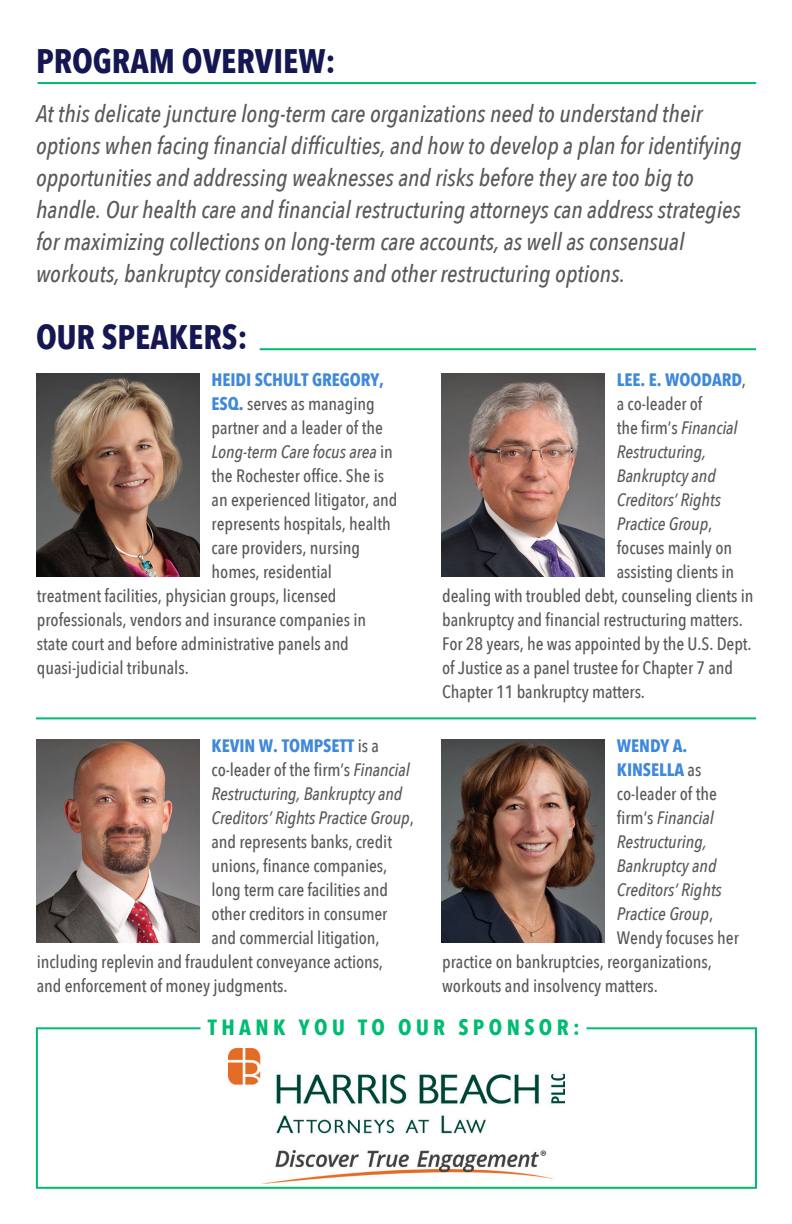
<style>
.page{position:relative;width:792px;height:1224px;background:#fff}
.page>*{position:absolute;margin:0;border:0;box-sizing:border-box;transform-origin:0 0}
.t1{font:700 34px "Avenir Next Condensed";color:#141751}
.t2{font:italic 500 24px/32px "Avenir Next Condensed";color:#58595b}
.t3{font:700 22px "Avenir Next Condensed";letter-spacing:.2em;color:#00bb72}
.t4{font:500 18px "Avenir Next Condensed";letter-spacing:-.005em;color:#58595b}
.t5{font:italic 500 18px "Avenir Next Condensed";letter-spacing:-.005em;color:#58595b}
.t6{font:700 18px "Avenir Next Condensed";letter-spacing:-.005em;color:#3f88da}
.s1{font-weight:700;color:#3f88da}
.s2{font-style:normal}
.s3{font-weight:500;color:#58595b}
.s4{font-style:italic}
</style>
<div class="page">
<img style="left:441px;top:373px;width:164px;height:204px">
<img style="left:36px;top:739px;width:164px;height:204px">
<img style="left:441px;top:739px;width:164px;height:204px">
<hr style="left:38px;top:82px;width:718px;height:2px;background:#00bb72">
<svg style="left:35px;top:1027px;width:722px;height:162px"></svg>
<hr style="left:260px;top:348px;width:496px;height:2px;background:#00bb72">
<hr style="left:36px;top:717px;width:720px;height:2px;background:#00bb72">
<img style="left:36px;top:373px;width:164px;height:204px">
<h1 class="t1" style="left:36px;top:40px;width:301px">PROGRAM OVERVIEW:</h1>
<p class="t2" style="left:36px;top:97px;width:707px">At this delicate juncture long-term care organizations need to understand their options when facing financial difficulties, and how to develop a plan for identifying opportunities and addressing weaknesses and risks before they are too big to handle. Our health care and financial restructuring attorneys can address strategies for maximizing collections on long-term care accounts, as well as consensual workouts, bankruptcy considerations and other restructuring options.</p>
<h1 class="t1" style="left:36px;top:316px;width:213px">OUR SPEAKERS:</h1>
<p class="t6" style="left:212px;top:369px;width:174px">HEIDI SCHULT GREGORY,</p>
<p class="t4" style="left:212px;top:393px;width:165px"><span class="s1">ESQ.</span> serves as managing</p>
<p class="t4" style="left:212px;top:417px;width:173px">partner and a leader of the</p>
<p class="t5" style="left:212px;top:441px;width:183px">Long-term Care focus area <span class="s2">in</span></p>
<p class="t4" style="left:212px;top:465px;width:174px">the Rochester office. She is</p>
<p class="t4" style="left:212px;top:489px;width:187px">an experienced litigator, and</p>
<p class="t4" style="left:212px;top:513px;width:181px">represents hospitals, health</p>
<p class="t4" style="left:212px;top:537px;width:150px">care providers, nursing</p>
<p class="t4" style="left:212px;top:561px;width:122px">homes, residential</p>
<p class="t4" style="left:37px;top:585px;width:301px">treatment facilities, physician groups, licensed</p>
<p class="t4" style="left:37px;top:609px;width:331px">professionals, vendors and insurance companies in</p>
<p class="t4" style="left:37px;top:633px;width:314px">state court and before administrative panels and</p>
<p class="t4" style="left:37px;top:657px;width:153px">quasi-judicial tribunals.</p>
<p class="t6" style="left:212px;top:734px;width:169px">KEVIN W. TOMPSETT <span class="s3">is a</span></p>
<p class="t4" style="left:212px;top:759px;width:200px">co-leader of the firm’s <span class="s4">Financial</span></p>
<p class="t5" style="left:212px;top:783px;width:192px">Restructuring, Bankruptcy and</p>
<p class="t5" style="left:212px;top:807px;width:204px">Creditors’ Rights Practice Group<span class="s2">,</span></p>
<p class="t4" style="left:212px;top:831px;width:182px">and represents banks, credit</p>
<p class="t4" style="left:212px;top:855px;width:177px">unions, finance companies,</p>
<p class="t4" style="left:212px;top:879px;width:178px">long term care facilities and</p>
<p class="t4" style="left:212px;top:903px;width:177px">other creditors in consumer</p>
<p class="t4" style="left:212px;top:927px;width:169px">and commercial litigation,</p>
<p class="t4" style="left:37px;top:951px;width:348px">including replevin and fraudulent conveyance actions,</p>
<p class="t4" style="left:37px;top:975px;width:252px">and enforcement of money judgments.</p>
<p class="t6" style="left:617px;top:369px;width:131px">LEE. E. WOODARD<span class="s3">,</span></p>
<p class="t4" style="left:617px;top:393px;width:87px">a co-leader of</p>
<p class="t4" style="left:617px;top:417px;width:122px">the firm’s <span class="s4">Financial</span></p>
<p class="t5" style="left:617px;top:441px;width:91px">Restructuring,</p>
<p class="t5" style="left:617px;top:465px;width:100px">Bankruptcy and</p>
<p class="t5" style="left:617px;top:489px;width:106px">Creditors’ Rights</p>
<p class="t5" style="left:617px;top:513px;width:97px">Practice Group<span class="s2">,</span></p>
<p class="t4" style="left:617px;top:537px;width:117px">focuses mainly on</p>
<p class="t4" style="left:617px;top:561px;width:119px">assisting clients in</p>
<p class="t4" style="left:442px;top:585px;width:313px">dealing with troubled debt, counseling clients in</p>
<p class="t4" style="left:442px;top:609px;width:302px">bankruptcy and financial restructuring matters.</p>
<p class="t4" style="left:442px;top:633px;width:311px">For 28 years, he was appointed by the U.S. Dept.</p>
<p class="t4" style="left:442px;top:657px;width:292px">of Justice as a panel trustee for Chapter 7 and</p>
<p class="t4" style="left:442px;top:681px;width:204px">Chapter 11 bankruptcy matters.</p>
<p class="t6" style="left:617px;top:734px;width:72px">WENDY A.</p>
<p class="t6" style="left:617px;top:758px;width:86px">KINSELLA <span class="s3">as</span></p>
<p class="t4" style="left:617px;top:783px;width:102px">co-leader of the</p>
<p class="t5" style="left:617px;top:807px;width:99px"><span class="s2">firm’s</span> Financial</p>
<p class="t5" style="left:617px;top:831px;width:91px">Restructuring,</p>
<p class="t5" style="left:617px;top:855px;width:101px">Bankruptcy and</p>
<p class="t5" style="left:617px;top:879px;width:106px">Creditors’ Rights</p>
<p class="t5" style="left:617px;top:903px;width:98px">Practice Group<span class="s2">,</span></p>
<p class="t4" style="left:617px;top:927px;width:123px">Wendy focuses her</p>
<p class="t4" style="left:442px;top:951px;width:271px">practice on bankruptcies, reorganizations,</p>
<p class="t4" style="left:442px;top:975px;width:217px">workouts and insolvency matters.</p>
<p class="t3" style="left:208px;top:1014px;width:373px">THANK YOU TO OUR SPONSOR:</p>
</div>
